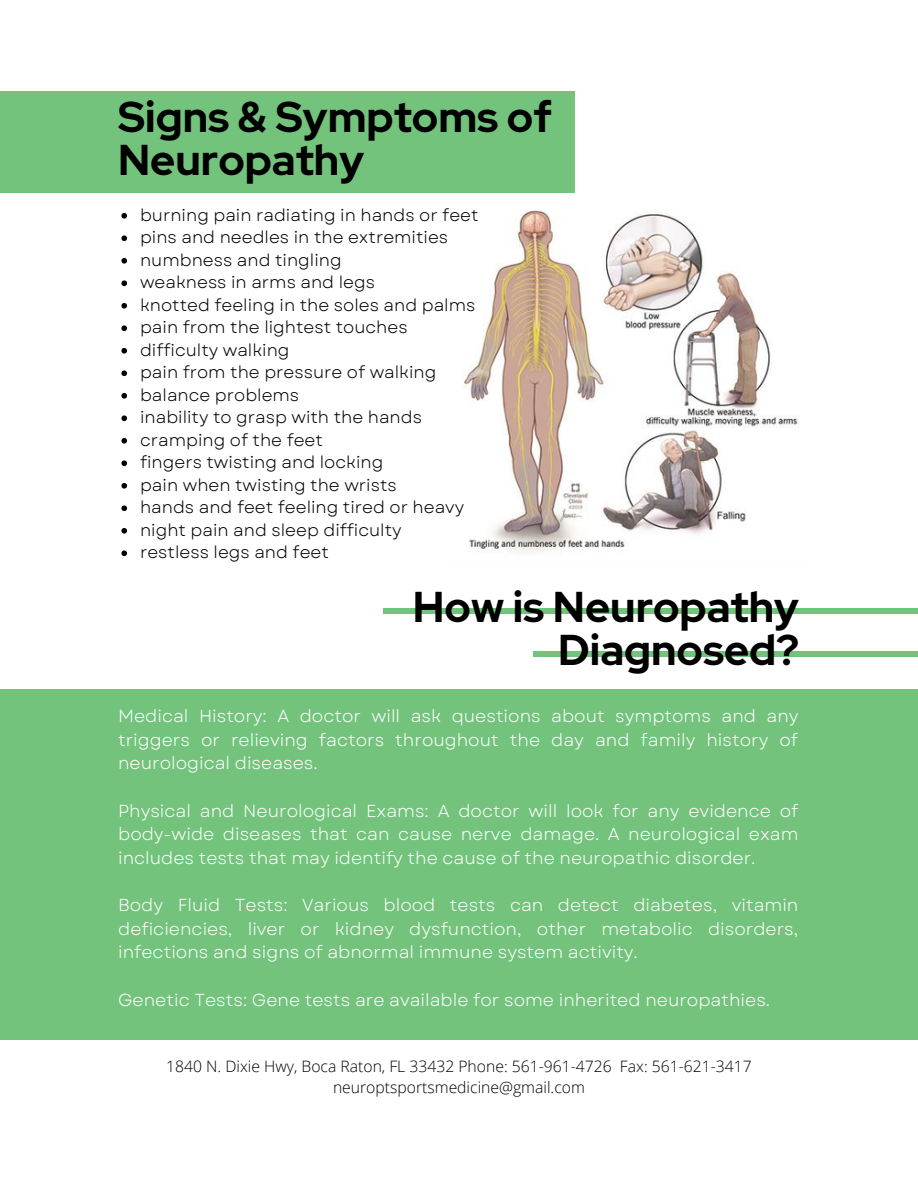
<style>
.page{position:relative;width:918px;height:1188px;background:#fff}
.page>*{position:absolute;margin:0;border:0;box-sizing:border-box;transform-origin:0 0}
.t1{font:700 42.9px/42.8px "Red Hat Display";color:#000}
.t2{font:17.4px/23.7px "Garet";color:#fff;text-align:justify}
.t3{font:16.95px/22.5px "Garet";color:#000}
.t4{font:300 15.75px/21.3px "Open Sans";color:#000;text-align:center}
</style>
<div class="page">
<div style="left:0;top:92px;width:575px;height:101px;background:#73c37c"></div>
<img style="left:463px;top:210px;width:336px;height:343px">
<svg style="left:121px;top:213px;width:6px;height:6px"></svg>
<svg style="left:121px;top:235px;width:6px;height:6px"></svg>
<svg style="left:121px;top:258px;width:6px;height:6px"></svg>
<svg style="left:121px;top:280px;width:6px;height:6px"></svg>
<svg style="left:121px;top:303px;width:6px;height:6px"></svg>
<svg style="left:121px;top:325px;width:6px;height:6px"></svg>
<svg style="left:121px;top:348px;width:6px;height:6px"></svg>
<svg style="left:121px;top:370px;width:6px;height:6px"></svg>
<svg style="left:121px;top:393px;width:6px;height:6px"></svg>
<svg style="left:121px;top:415px;width:6px;height:6px"></svg>
<svg style="left:121px;top:438px;width:6px;height:6px"></svg>
<svg style="left:121px;top:460px;width:6px;height:6px"></svg>
<svg style="left:121px;top:483px;width:6px;height:6px"></svg>
<svg style="left:121px;top:505px;width:6px;height:6px"></svg>
<svg style="left:121px;top:528px;width:6px;height:6px"></svg>
<svg style="left:121px;top:550px;width:6px;height:6px"></svg>
<div style="left:383px;top:608px;width:535px;height:5px;background:#73c37c"></div>
<div style="left:533px;top:652px;width:385px;height:5px;background:#73c37c"></div>
<div style="left:0;top:689px;width:918px;height:351px;background:#73c37c"></div>
<h1 class="t1" style="left:118px;top:95px;width:435px">Signs &amp; Symptoms of<br>Neuropathy</h1>
<p class="t3" style="left:140px;top:204px;width:340px">burning pain radiating in hands or feet pins and needles in the extremities numbness and tingling<br>weakness in arms and legs<br>knotted feeling in the soles and palms pain from the lightest touches difficulty walking<br>pain from the pressure of walking balance problems<br>inability to grasp with the hands cramping of the feet<br>fingers twisting and locking<br>pain when twisting the wrists<br>hands and feet feeling tired or heavy night pain and sleep difficulty<br>restless legs and feet</p>
<h1 class="t1" style="left:413px;top:586px;width:388px;text-align:right">How is Neuropathy<br>Diagnosed?</h1>
<p class="t2" style="left:118px;top:704px;width:682px">Medical History: A doctor will ask questions about symptoms and any triggers or relieving factors throughout the day and family history of neurological diseases.</p>
<p class="t2" style="left:118px;top:799px;width:682px">Physical and Neurological Exams: A doctor will look for any evidence of body-wide diseases that can cause nerve damage. A neurological exam includes tests that may identify the cause of the neuropathic disorder.</p>
<p class="t2" style="left:118px;top:893px;width:682px">Body Fluid Tests: Various blood tests can detect diabetes, vitamin deficiencies, liver or kidney dysfunction, other metabolic disorders, infections and signs of abnormal immune system activity.</p>
<p class="t2" style="left:118px;top:988px;width:653px">Genetic Tests: Gene tests are available for some inherited neuropathies.</p>
<p class="t4" style="left:166px;top:1055px;width:587px">1840 N. Dixie Hwy, Boca Raton, FL 33432 Phone: 561-961-4726 Fax: 561-621-3417 neuroptsportsmedicine@gmail.com</p>
</div>
